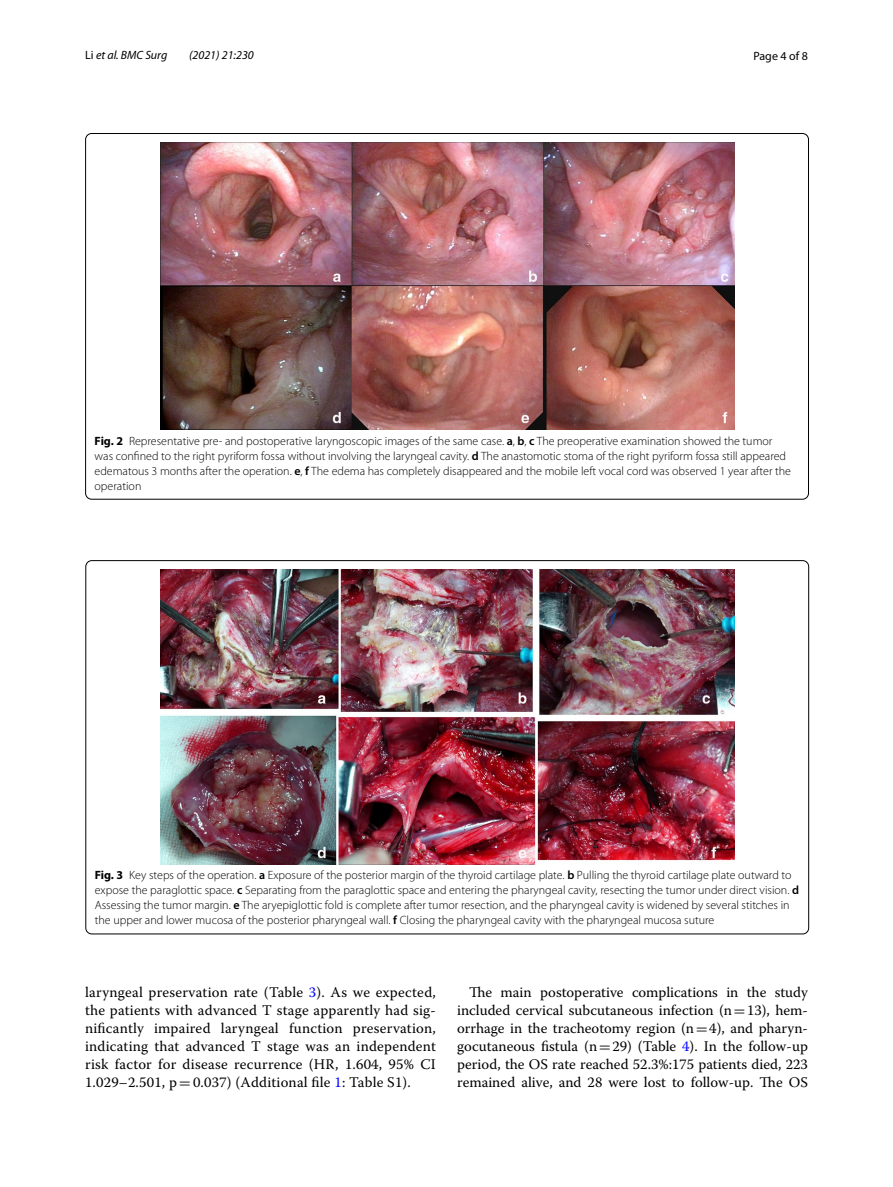
<style>
.page{position:relative;width:893px;height:1187px;background:#fff}
.page>*{position:absolute;margin:0;border:0;box-sizing:border-box;transform-origin:0 0}
.t1{font:14.7px/18px "Warnock Pro";letter-spacing:.005em;color:#000;text-align:justify}
.t2{font:300 12px/15px "Myriad Pro";color:#000}
.t3{font:italic 12px "Myriad Pro";color:#000}
.t4{font:12px "Myriad Pro";color:#000}
.s1{font-style:normal}
.s2{font-weight:700}
.s3{font-weight:600}
.s4{color:#00f}
.s5{font-family:"MTSY"}
</style>
<div class="page">
<img style="left:160px;top:142px;width:574px;height:287px">
<img style="left:160px;top:569px;width:574px;height:295px">
<p class="t3" style="left:85px;top:48px;width:84px"><span class="s1">Li</span> et al. BMC Surg</p>
<p class="t3" style="left:189px;top:48px;width:66px">(2021) 21:230</p>
<p class="t4" style="left:753px;top:48px;width:56px">Page 4 of 8</p>
<p class="t2" style="left:95px;top:433px;width:698px"><span class="s2">Fig. 2</span> Representative pre- and postoperative laryngoscopic images of the same case. <span class="s3">a</span>, <span class="s3">b</span>, <span class="s3">c</span> The preoperative examination showed the tumor was confined to the right pyriform fossa without involving the laryngeal cavity. <span class="s3">d</span> The anastomotic stoma of the right pyriform fossa still appeared edematous 3 months after the operation. <span class="s3">e</span>, <span class="s3">f</span> The edema has completely disappeared and the mobile left vocal cord was observed 1 year after the operation</p>
<p class="t2" style="left:95px;top:868px;width:706px"><span class="s2">Fig. 3</span> Key steps of the operation. <span class="s3">a</span> Exposure of the posterior margin of the thyroid cartilage plate. <span class="s3">b</span> Pulling the thyroid cartilage plate outward to expose the paraglottic space. <span class="s3">c</span> Separating from the paraglottic space and entering the pharyngeal cavity, resecting the tumor under direct vision. <span class="s3">d </span>Assessing the tumor margin. <span class="s3">e</span> The aryepiglottic fold is complete after tumor resection, and the pharyngeal cavity is widened by several stitches in the upper and lower mucosa of the posterior pharyngeal wall. <span class="s3">f</span> Closing the pharyngeal cavity with the pharyngeal mucosa suture</p>
<p class="t1" style="left:85px;top:982px;width:352px">laryngeal preservation rate (Table <span class="s4">3</span>). As we expected, the patients with advanced T stage apparently had sig&shy;nificantly impaired laryngeal function preservation, indicating that advanced T stage was an independent risk factor for disease recurrence (HR, 1.604, 95% CI 1.029–2.501, p<span class="s5">=</span>0.037) (Additional file <span class="s4">1</span>: Table S1).</p>
<p class="t1" style="left:457px;top:982px;width:352px;text-indent:12px">The main postoperative complications in the study included cervical subcutaneous infection (n<span class="s5">=</span>13), hem&shy;orrhage in the tracheotomy region (n<span class="s5">=</span>4), and pharyn&shy;gocutaneous fistula (n<span class="s5">=</span>29) (Table <span class="s4">4</span>). In the follow-up period, the OS rate reached 52.3%:175 patients died, 223 remained alive, and 28 were lost to follow-up. The OS</p>
</div>
